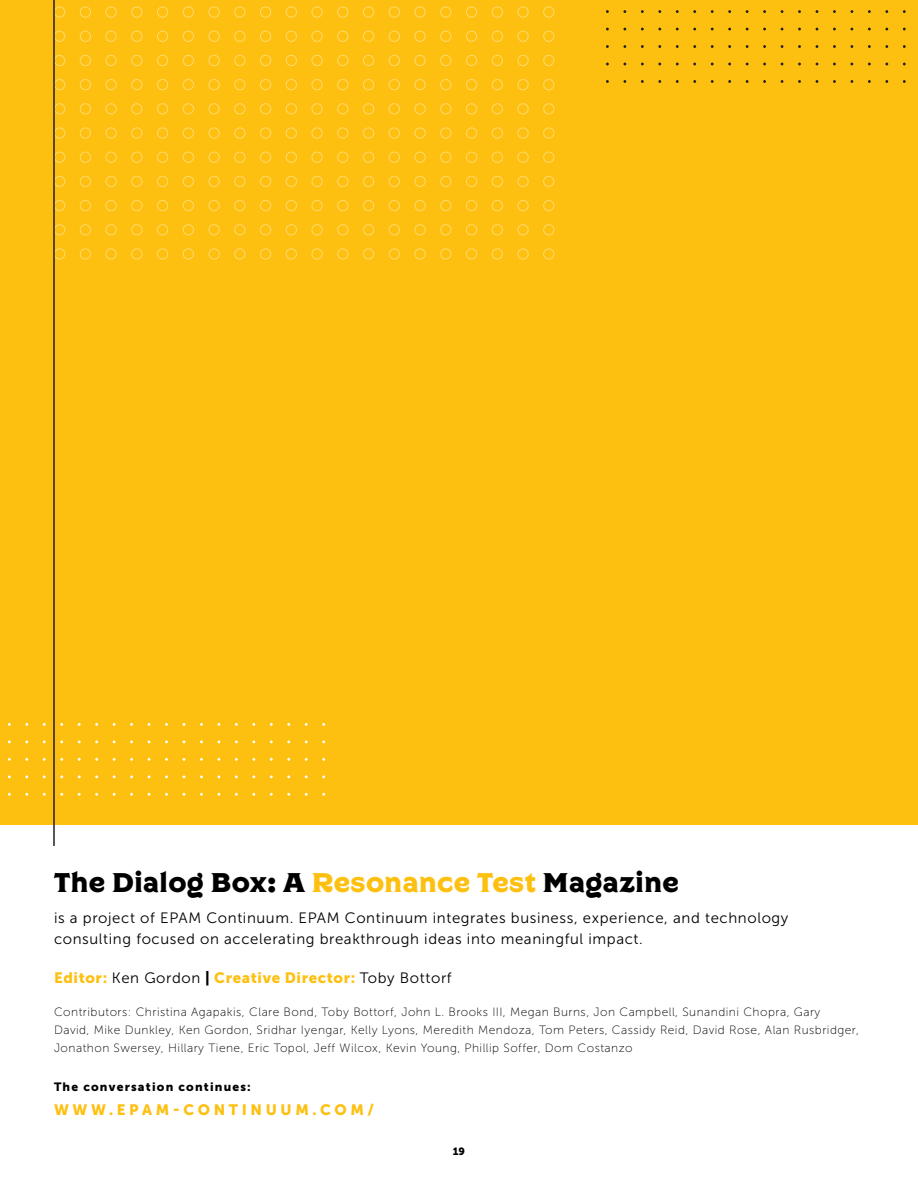
<style>
.page{position:relative;width:918px;height:1188px;background:#fff}
.page>*{position:absolute;margin:0;border:0;box-sizing:border-box;transform-origin:0 0}
.t1{font:27px "Regina Black Solid";letter-spacing:.04em;color:#000}
.t2{font:15px/21px "Museo Sans 300";letter-spacing:.04em;color:#000}
.t3{font:15px "Museo Sans 900";letter-spacing:.04em;color:#fec010}
.t4{font:15px "Museo Sans 900";letter-spacing:.24em;color:#fec010}
.t5{font:12px/18px "Museo Sans 100";letter-spacing:.04em;color:#000}
.t6{font:12px "Museo Sans 900";letter-spacing:.1em;color:#000}
.t7{font:10.5px "Museo Sans 900";color:#000}
.s1{color:#fec010}
.s2{font-family:"Museo Sans 300";color:#000}
.s3{color:#000}
</style>
<div class="page">
<div style="left:0;top:0;width:918px;height:825px;background:#fec010"></div>
<svg style="left:55px;top:6px;width:397px;height:254px"></svg>
<svg style="left:466px;top:6px;width:89px;height:254px"></svg>
<hr style="left:53px;top:0;width:2px;height:846px;background:#231f20">
<h1 class="t1" style="left:54px;top:867px;width:626px">The Dialog Box: A <span class="s1">Resonance Test</span> Magazine</h1>
<p class="t2" style="left:54px;top:908px;width:736px">is a project of EPAM Continuum. EPAM Continuum integrates business, experience, and technology consulting focused on accelerating breakthrough ideas into meaningful impact.</p>
<p class="t3" style="left:54px;top:970px;width:399px">Editor: <span class="s2">Ken Gordon</span> <span class="s3">|</span> Creative Director: <span class="s2">Toby Bottorf</span></p>
<p class="t5" style="left:54px;top:1003px;width:806px">Contributors: Christina Agapakis, Clare Bond, Toby Bottorf, John L. Brooks III, Megan Burns, Jon Campbell, Sunandini Chopra, Gary<br>David, Mike Dunkley, Ken Gordon, Sridhar Iyengar, Kelly Lyons, Meredith Mendoza, Tom Peters, Cassidy Reid, David Rose, Alan Rusbridger,<br>Jonathon Swersey, Hillary Tiene, Eric Topol, Jeff Wilcox, Kevin Young, Phillip Soffer, Dom Costanzo</p>
<p class="t6" style="left:54px;top:1080px;width:198px">The conversation continues:</p>
<p class="t4" style="left:54px;top:1102px;width:321px">WWW.EPAM-CONTINUUM.COM/</p>
<p class="t7" style="left:453px;top:1146px;width:14px">19</p>
</div>
